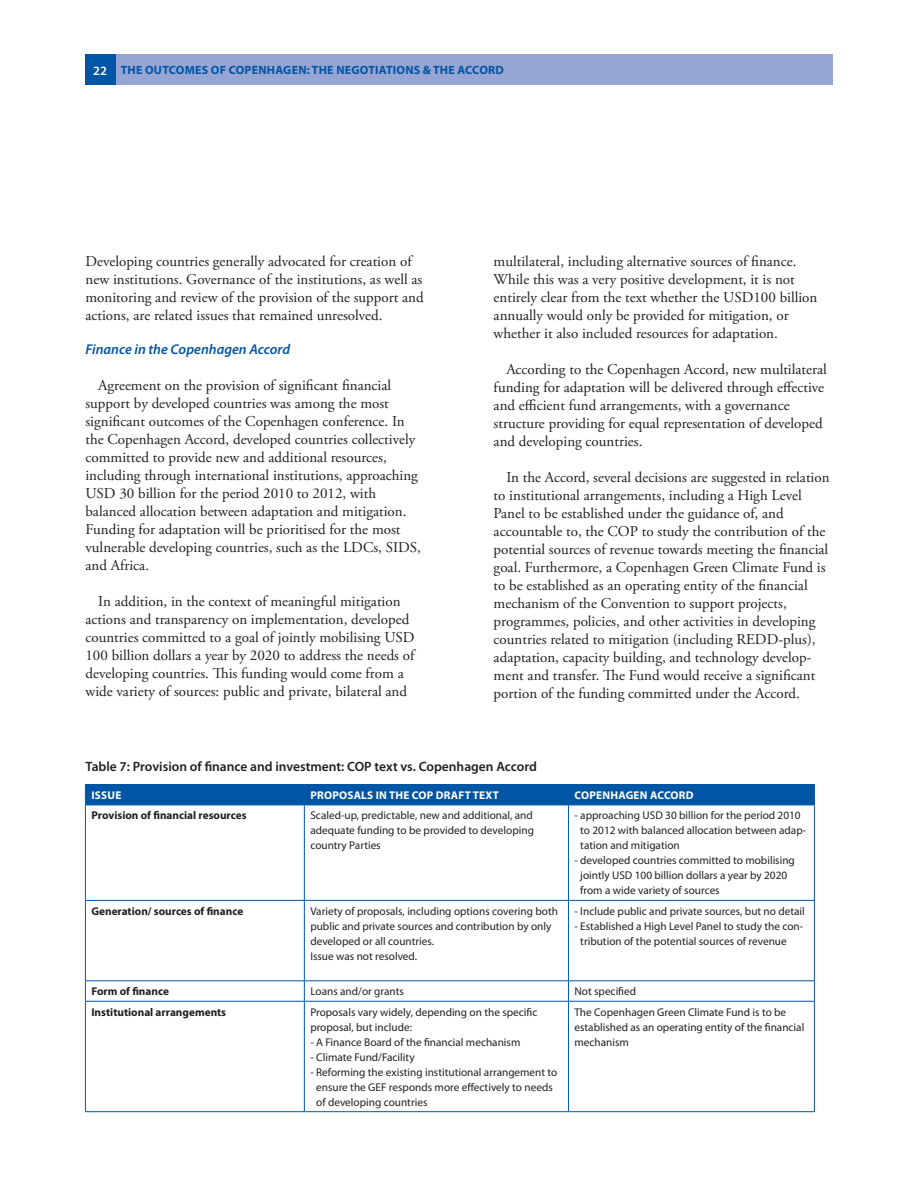
<style>
.page{position:relative;width:918px;height:1188px;background:#fff}
.page>*{position:absolute;margin:0;border:0;box-sizing:border-box;transform-origin:0 0}
.t1{font:15px/18px "Adobe Garamond Pro";color:#231f20}
.t2{font:italic 600 14.25px "Myriad Pro";color:#0155a5}
.t3{font:600 13.5px "Myriad Pro";color:#231f20}
.t4{font:700 12px "Myriad Pro";letter-spacing:.02em;color:#0155a5}
.t5{font:11.25px/15px "Myriad Pro";color:#231f20}
.t6{font:700 11.25px "Myriad Pro";color:#231f20}
.t7{font:700 11.25px "Myriad Pro";letter-spacing:.02em;color:#fff}
.s1{font-weight:600;font-size:12.75px;color:#fff}
</style>
<div class="page">
<div style="left:112px;top:55px;width:721px;height:30px;background:#96a5d3"></div>
<div style="left:85px;top:55px;width:30px;height:30px;background:#0155a5"></div>
<hr style="left:85px;top:784px;width:219px;height:1px;background:#0155a5">
<hr style="left:304px;top:784px;width:264px;height:1px;background:#0155a5">
<hr style="left:568px;top:784px;width:247px;height:1px;background:#0155a5">
<div style="left:85px;top:785px;width:730px;height:20px;background:#0155a5"></div>
<hr style="left:85px;top:805px;width:219px;height:1px;background:#0155a5">
<hr style="left:85px;top:805px;width:1px;height:95px;background:#0155a5">
<hr style="left:304px;top:805px;width:264px;height:1px;background:#0155a5">
<hr style="left:304px;top:805px;width:1px;height:95px;background:#0155a5">
<hr style="left:568px;top:805px;width:247px;height:1px;background:#0155a5">
<hr style="left:568px;top:805px;width:1px;height:95px;background:#0155a5">
<hr style="left:814px;top:805px;width:1px;height:95px;background:#0155a5">
<hr style="left:85px;top:900px;width:219px;height:1px;background:#0155a5">
<hr style="left:85px;top:901px;width:1px;height:79px;background:#0155a5">
<hr style="left:304px;top:900px;width:264px;height:1px;background:#0155a5">
<hr style="left:304px;top:901px;width:1px;height:79px;background:#0155a5">
<hr style="left:568px;top:900px;width:247px;height:1px;background:#0155a5">
<hr style="left:568px;top:901px;width:1px;height:79px;background:#0155a5">
<hr style="left:814px;top:901px;width:1px;height:79px;background:#0155a5">
<hr style="left:85px;top:980px;width:219px;height:1px;background:#0155a5">
<svg style="left:85px;top:981px;width:1px;height:20px"></svg>
<hr style="left:304px;top:980px;width:264px;height:1px;background:#0155a5">
<svg style="left:304px;top:981px;width:1px;height:20px"></svg>
<hr style="left:568px;top:980px;width:247px;height:1px;background:#0155a5">
<svg style="left:568px;top:981px;width:1px;height:20px"></svg>
<svg style="left:814px;top:981px;width:1px;height:20px"></svg>
<hr style="left:85px;top:1001px;width:219px;height:1px;background:#0155a5">
<hr style="left:85px;top:1002px;width:1px;height:109px;background:#0155a5">
<hr style="left:304px;top:1001px;width:264px;height:1px;background:#0155a5">
<hr style="left:304px;top:1002px;width:1px;height:109px;background:#0155a5">
<hr style="left:568px;top:1001px;width:247px;height:1px;background:#0155a5">
<hr style="left:568px;top:1002px;width:1px;height:109px;background:#0155a5">
<hr style="left:814px;top:1002px;width:1px;height:109px;background:#0155a5">
<hr style="left:85px;top:1111px;width:219px;height:1px;background:#0155a5">
<hr style="left:304px;top:1111px;width:264px;height:1px;background:#0155a5">
<hr style="left:568px;top:1111px;width:247px;height:1px;background:#0155a5">
<p class="t4" style="left:93px;top:63px;width:411px"><span class="s1">22</span> The outcomes of copenhagen: the negotiations &amp; the accord</p>
<p class="t1" style="left:85px;top:253px;width:340px">Developing countries generally advocated for creation of new institutions. Governance of the institutions, as well as monitoring and review of the provision of the support and actions, are related issues that remained unresolved.</p>
<p class="t2" style="left:85px;top:341px;width:206px">Finance in the Copenhagen Accord</p>
<p class="t1" style="left:85px;top:377px;width:337px;text-indent:13px">Agreement on the provision of significant financial support by developed countries was among the most significant outcomes of the Copenhagen conference. In the Copenhagen Accord, developed countries collectively committed to provide new and additional resources, including through international institutions, approaching USD 30 billion for the period 2010 to 2012, with balanced allocation between adaptation and mitigation.<br>Funding for adaptation will be prioritised for the most vulnerable developing countries, such as the LDCs, SIDS, and Africa.</p>
<p class="t1" style="left:85px;top:593px;width:331px;text-indent:13px">In addition, in the context of meaningful mitigation actions and transparency on implementation, developed countries committed to a goal of jointly mobilising USD 100 billion dollars a year by 2020 to address the needs of developing countries. This funding would come from a wide variety of sources: public and private, bilateral and</p>
<p class="t1" style="left:494px;top:253px;width:325px">multilateral, including alternative sources of finance.<br>While this was a very positive development, it is not entirely clear from the text whether the USD100 billion annually would only be provided for mitigation, or whether it also included resources for adaptation.</p>
<p class="t1" style="left:494px;top:361px;width:335px;text-indent:13px">According to the Copenhagen Accord, new multilateral funding for adaptation will be delivered through effective and efficient fund arrangements, with a governance structure providing for equal representation of developed and developing countries.</p>
<p class="t1" style="left:494px;top:469px;width:337px;text-indent:13px">In the Accord, several decisions are suggested in relation to institutional arrangements, including a High Level Panel to be established under the guidance of, and accountable to, the COP to study the contribution of the potential sources of revenue towards meeting the financial goal. Furthermore, a Copenhagen Green Climate Fund is to be established as an operating entity of the financial mechanism of the Convention to support projects, programmes, policies, and other activities in developing countries related to mitigation (including REDD-plus), adaptation, capacity building, and technology develop&shy;ment and transfer. The Fund would receive a significant portion of the funding committed under the Accord.</p>
<p class="t3" style="left:85px;top:758px;width:271px">Table 7: Provision of finance and investment: COP</p>
<p class="t3" style="left:375px;top:758px;width:164px">text vs. Copenhagen Accord</p>
<p class="t7" style="left:92px;top:788px;width:31px">Issue</p>
<p class="t7" style="left:310px;top:788px;width:190px">Proposals in the COP draft text</p>
<p class="t7" style="left:575px;top:788px;width:119px">Copenhagen Accord</p>
<p class="t6" style="left:91px;top:808px;width:157px">Provision of financial resources</p>
<p class="t5" style="left:310px;top:808px;width:225px;text-align:justify">Scaled-up, predictable, new and additional, and adequate funding to be provided to developing country Parties</p>
<p class="t5" style="left:580px;top:808px;width:228px;text-indent:-6px">- approaching USD 30 billion for the period 2010 to 2012 with balanced allocation between adap&shy;tation and mitigation</p>
<p class="t5" style="left:580px;top:853px;width:216px;text-indent:-6px">- developed countries committed to mobilising jointly USD 100 billion dollars a year by 2020 from a wide variety of sources</p>
<p class="t6" style="left:91px;top:904px;width:153px">Generation/ sources of finance</p>
<p class="t5" style="left:310px;top:903px;width:249px">Variety of proposals, including options covering both public and private sources and contribution by only developed or all countries.<br>Issue was not resolved.</p>
<p class="t5" style="left:574px;top:903px;width:232px">- I nclude public and private sources, but no detail</p>
<p class="t5" style="left:580px;top:918px;width:224px;text-indent:-6px">- Established a High Level Panel to study the con&shy;tribution of the potential sources of revenue</p>
<p class="t6" style="left:91px;top:984px;width:79px">Form of finance</p>
<p class="t5" style="left:310px;top:984px;width:95px">Loans and/or grants</p>
<p class="t5" style="left:574px;top:984px;width:63px">Not specified</p>
<p class="t6" style="left:91px;top:1005px;width:136px">Institutional arrangements</p>
<p class="t5" style="left:310px;top:1004px;width:229px">Proposals vary widely, depending on the specific proposal, but include:</p>
<p class="t5" style="left:310px;top:1034px;width:212px">- A Finance Board of the financial mechanism</p>
<p class="t5" style="left:310px;top:1049px;width:106px">- Climate Fund/Facility</p>
<p class="t5" style="left:316px;top:1064px;width:243px;text-indent:-6px">- Reforming the existing institutional arrangement to ensure the GEF responds more effectively to needs of developing countries</p>
<p class="t5" style="left:574px;top:1004px;width:231px">The Copenhagen Green Climate Fund is to be established as an operating entity of the financial mechanism</p>
</div>
